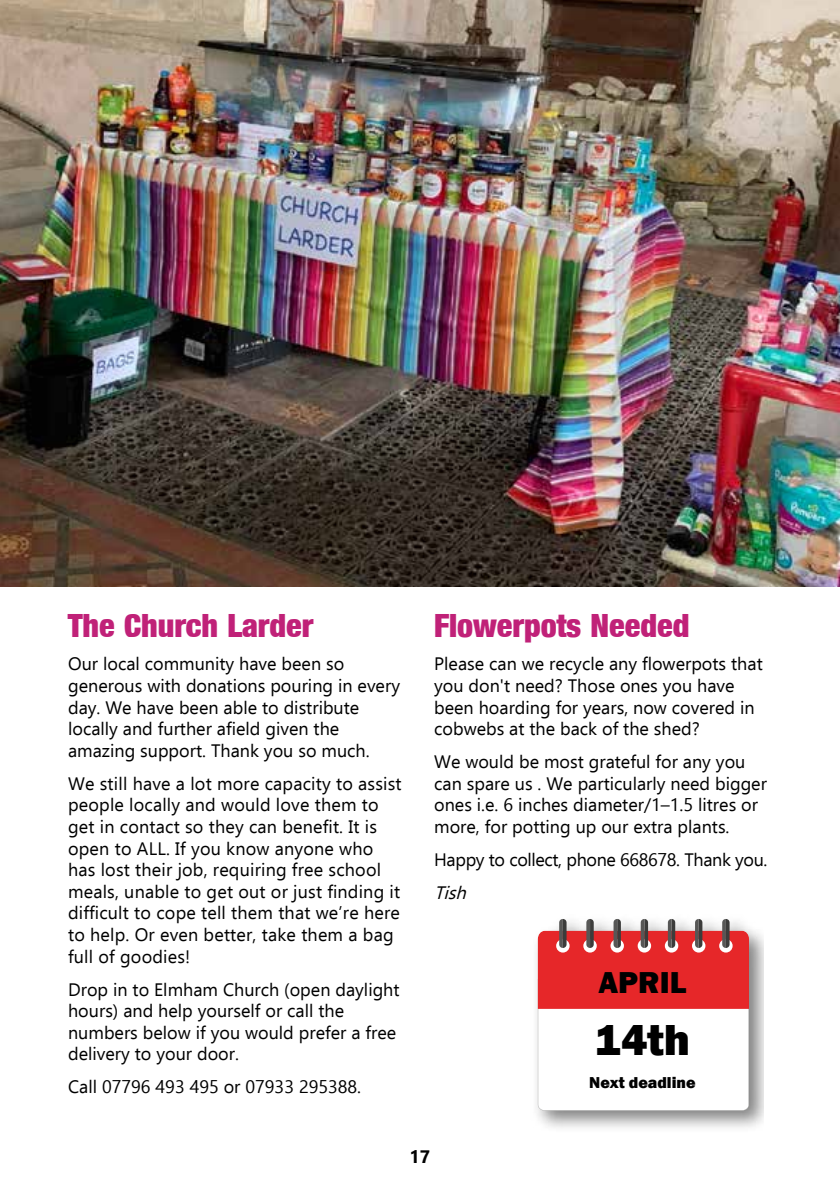
<style>
.page{position:relative;width:840px;height:1191px;background:#fff}
.page>*{position:absolute;margin:0;border:0;box-sizing:border-box;transform-origin:0 0}
.t1{font:800 44.6px "Franklin Gothic";color:#000}
.t2{font:32px "Basic Sans Heavy SF Bold";color:#c02178}
.t3{font:800 31.2px "Franklin Gothic";color:#000}
.t4{font:18px/21.6px "Ebrima";color:#000}
.t5{font:18px "Ebrima";letter-spacing:-.02em;color:#000}
.t6{font:italic 18px "Ebrima";color:#000}
.t7{font:700 18px "Ebrima";color:#000}
.t8{font:800 16.2px "Franklin Gothic";color:#000}
</style>
<div class="page">
<img style="left:0;top:0;width:839px;height:587px">
<img style="left:536px;top:929px;width:227px;height:199px">
<svg style="left:537px;top:919px;width:211px;height:191px"></svg>
<h2 class="t2" style="left:68px;top:608px;width:246px">The Church Larder</h2>
<p class="t4" style="left:68px;top:652px;width:333px">Our local community have been so generous with donations pouring in every day. We have been able to distribute locally and further afield given the amazing support. Thank you so much.</p>
<p class="t4" style="left:68px;top:772px;width:335px">We still have a lot more capacity to assist people locally and would love them to get in contact so they can benefit. It is open to ALL. If you know anyone who has lost their job, requiring free school meals, unable to get out or just finding it difficult to cope tell them that we’re here to help. Or even better, take them a bag full of goodies!</p>
<p class="t4" style="left:68px;top:977px;width:333px">Drop in to Elmham Church (open daylight hours) and help yourself or call the numbers below if you would prefer a free delivery to your door.</p>
<p class="t4" style="left:68px;top:1075px;width:294px">Call 07796 493 495 or 07933 295388.</p>
<h2 class="t2" style="left:434px;top:608px;width:257px">Flowerpots Needed</h2>
<p class="t4" style="left:434px;top:652px;width:330px">Please can we recycle any flowerpots that you don't need? Those ones you have been hoarding for years, now covered in cobwebs at the back of the shed?</p>
<p class="t4" style="left:434px;top:750px;width:334px">We would be most grateful for any you can spare us . We particularly need bigger ones i.e. 6 inches diameter/1–1.5 litres or more, for potting up our extra plants.</p>
<p class="t5" style="left:434px;top:846px;width:334px">Happy to collect, phone 668678. Thank you.</p>
<p class="t6" style="left:434px;top:879px;width:40px">Tish</p>
<h3 class="t3" style="left:598px;top:962px;width:90px">APRIL</h3>
<h1 class="t1" style="left:594px;top:1010px;width:97px">14th</h1>
<p class="t8" style="left:589px;top:1072px;width:108px">Next deadline</p>
<p class="t7" style="left:409px;top:1142px;width:22px">17</p>
</div>
